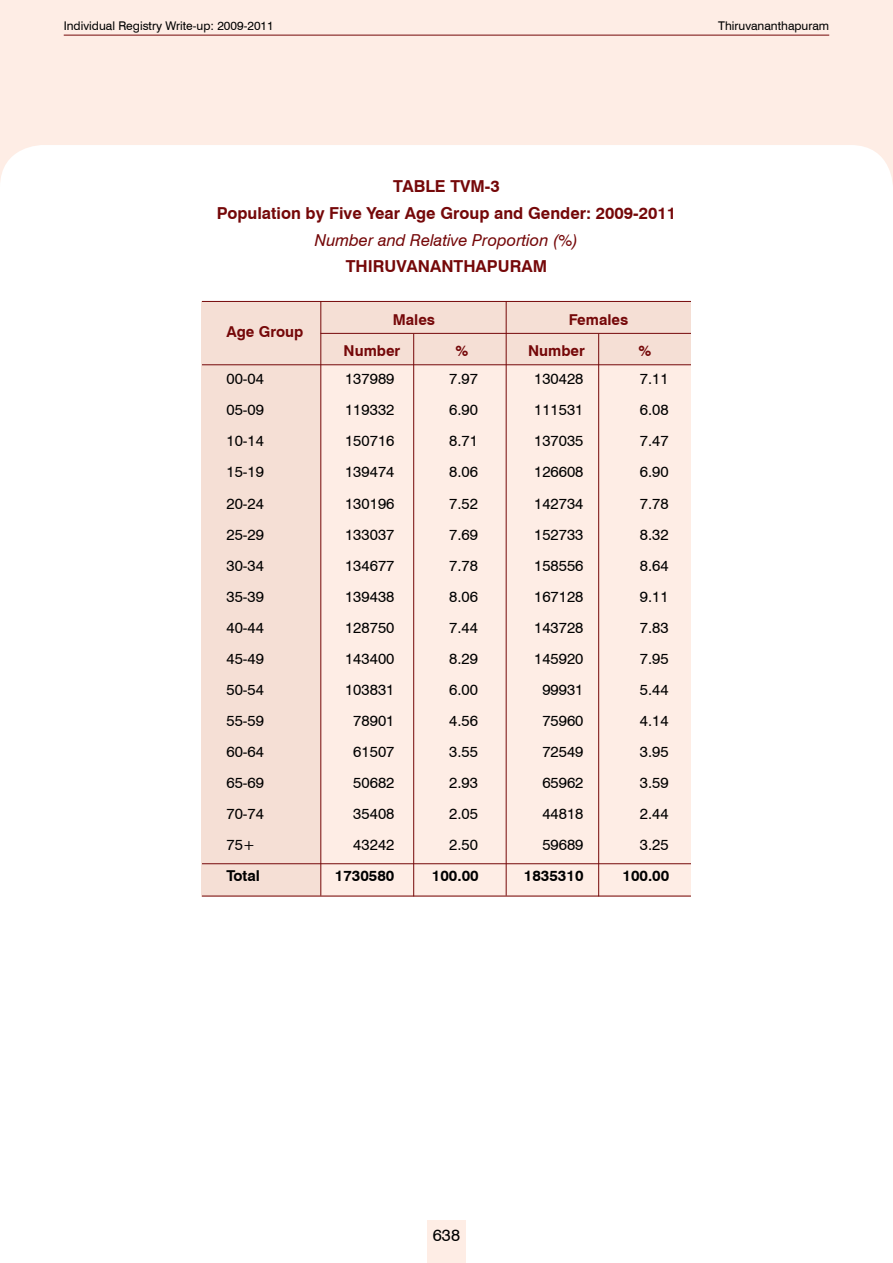
<style>
.page{position:relative;width:893px;height:1263px;background:#fff}
.page>*{position:absolute;margin:0;border:0;box-sizing:border-box;transform-origin:0 0}
.t1{font:700 16.5px/26.7px "Swiss 721 BT";color:#750809;text-align:center}
.t2{font:italic 16.5px "Swiss 721 BT";color:#750809}
.t3{font:16.5px "Swiss 721 BT";color:#000}
.t4{font:15px "Swiss 721 BT";color:#000}
.t5{font:700 15px "Swiss 721 BT";color:#750809}
.t6{font:700 15px "Swiss 721 BT";color:#000}
.t7{font:12px "Swiss 721 BT";color:#000}
</style>
<div class="page">
<div style="left:0;top:0;width:893px;height:211px;background:#feede5"></div>
<div style="left:0;top:145px;width:893px;height:1118px;background:#fff;border-radius:43px"></div>
<div style="left:427px;top:1220px;width:39px;height:43px;background:#feede5"></div>
<hr style="left:64px;top:35px;width:765px;height:1px;background:#750809">
<div style="left:202px;top:301px;width:489px;height:595px;background:#f5dfd5"></div>
<div style="left:321px;top:365px;width:370px;height:531px;background:#feede5"></div>
<hr style="left:202px;top:896px;width:489px;height:1px;background:#750809">
<hr style="left:202px;top:863px;width:489px;height:1px;background:#750809">
<hr style="left:320px;top:333px;width:371px;height:1px;background:#750809">
<hr style="left:202px;top:301px;width:489px;height:1px;background:#750809">
<hr style="left:202px;top:364px;width:489px;height:1px;background:#750809">
<hr style="left:320px;top:301px;width:1px;height:595px;background:#750809">
<hr style="left:506px;top:301px;width:1px;height:595px;background:#750809">
<hr style="left:413px;top:334px;width:1px;height:562px;background:#750809">
<hr style="left:598px;top:334px;width:1px;height:562px;background:#750809">
<p class="t7" style="left:64px;top:19px;width:212px">Individual Registry Write-up: 2009-2011</p>
<p class="t7" style="left:718px;top:19px;width:113px">Thiruvananthapuram</p>
<p class="t1" style="left:217px;top:173px;width:461px">TABLE TVM-3<br>Population by Five Year Age Group and Gender: 2009-2011</p>
<p class="t2" style="left:315px;top:230px;width:265px">Number and Relative Proportion (%)</p>
<p class="t1" style="left:346px;top:253px;width:203px">THIRUVANANTHAPURAM</p>
<p class="t5" style="left:226px;top:322px;width:78px">Age Group</p>
<p class="t5" style="left:393px;top:310px;width:44px">Males</p>
<p class="t5" style="left:569px;top:310px;width:61px">Females</p>
<p class="t5" style="left:344px;top:341px;width:58px">Number</p>
<p class="t5" style="left:455px;top:341px;width:14px">%</p>
<p class="t5" style="left:528px;top:341px;width:58px">Number</p>
<p class="t5" style="left:638px;top:341px;width:14px">%</p>
<p class="t4" style="left:226px;top:370px;width:39px">00-04</p>
<p class="t4" style="left:345px;top:370px;width:51px">137989</p>
<p class="t4" style="left:449px;top:370px;width:30px">7.97</p>
<p class="t4" style="left:534px;top:370px;width:51px">130428</p>
<p class="t4" style="left:640px;top:370px;width:30px">7.11</p>
<p class="t4" style="left:226px;top:401px;width:39px">05-09</p>
<p class="t4" style="left:345px;top:401px;width:51px">119332</p>
<p class="t4" style="left:449px;top:401px;width:30px">6.90</p>
<p class="t4" style="left:534px;top:401px;width:51px">111531</p>
<p class="t4" style="left:640px;top:401px;width:30px">6.08</p>
<p class="t4" style="left:226px;top:432px;width:39px">10-14</p>
<p class="t4" style="left:345px;top:432px;width:51px">150716</p>
<p class="t4" style="left:449px;top:432px;width:30px">8.71</p>
<p class="t4" style="left:534px;top:432px;width:51px">137035</p>
<p class="t4" style="left:640px;top:432px;width:30px">7.47</p>
<p class="t4" style="left:226px;top:463px;width:39px">15-19</p>
<p class="t4" style="left:345px;top:463px;width:51px">139474</p>
<p class="t4" style="left:449px;top:463px;width:30px">8.06</p>
<p class="t4" style="left:534px;top:463px;width:51px">126608</p>
<p class="t4" style="left:640px;top:463px;width:30px">6.90</p>
<p class="t4" style="left:226px;top:494px;width:39px">20-24</p>
<p class="t4" style="left:345px;top:494px;width:51px">130196</p>
<p class="t4" style="left:449px;top:494px;width:30px">7.52</p>
<p class="t4" style="left:534px;top:494px;width:51px">142734</p>
<p class="t4" style="left:640px;top:494px;width:30px">7.78</p>
<p class="t4" style="left:226px;top:525px;width:39px">25-29</p>
<p class="t4" style="left:345px;top:525px;width:51px">133037</p>
<p class="t4" style="left:449px;top:525px;width:30px">7.69</p>
<p class="t4" style="left:534px;top:525px;width:51px">152733</p>
<p class="t4" style="left:640px;top:525px;width:30px">8.32</p>
<p class="t4" style="left:226px;top:556px;width:39px">30-34</p>
<p class="t4" style="left:345px;top:556px;width:51px">134677</p>
<p class="t4" style="left:449px;top:556px;width:30px">7.78</p>
<p class="t4" style="left:534px;top:556px;width:51px">158556</p>
<p class="t4" style="left:640px;top:556px;width:30px">8.64</p>
<p class="t4" style="left:226px;top:587px;width:39px">35-39</p>
<p class="t4" style="left:345px;top:587px;width:51px">139438</p>
<p class="t4" style="left:449px;top:587px;width:30px">8.06</p>
<p class="t4" style="left:534px;top:587px;width:51px">167128</p>
<p class="t4" style="left:640px;top:587px;width:30px">9.11</p>
<p class="t4" style="left:226px;top:618px;width:39px">40-44</p>
<p class="t4" style="left:345px;top:618px;width:51px">128750</p>
<p class="t4" style="left:449px;top:618px;width:30px">7.44</p>
<p class="t4" style="left:534px;top:618px;width:51px">143728</p>
<p class="t4" style="left:640px;top:618px;width:30px">7.83</p>
<p class="t4" style="left:226px;top:649px;width:39px">45-49</p>
<p class="t4" style="left:345px;top:649px;width:51px">143400</p>
<p class="t4" style="left:449px;top:649px;width:30px">8.29</p>
<p class="t4" style="left:534px;top:649px;width:51px">145920</p>
<p class="t4" style="left:640px;top:649px;width:30px">7.95</p>
<p class="t4" style="left:226px;top:680px;width:39px">50-54</p>
<p class="t4" style="left:345px;top:680px;width:51px">103831</p>
<p class="t4" style="left:449px;top:680px;width:30px">6.00</p>
<p class="t4" style="left:542px;top:680px;width:43px">99931</p>
<p class="t4" style="left:640px;top:680px;width:30px">5.44</p>
<p class="t4" style="left:226px;top:711px;width:39px">55-59</p>
<p class="t4" style="left:353px;top:711px;width:43px">78901</p>
<p class="t4" style="left:449px;top:711px;width:30px">4.56</p>
<p class="t4" style="left:542px;top:711px;width:43px">75960</p>
<p class="t4" style="left:640px;top:711px;width:30px">4.14</p>
<p class="t4" style="left:226px;top:742px;width:39px">60-64</p>
<p class="t4" style="left:353px;top:742px;width:43px">61507</p>
<p class="t4" style="left:449px;top:742px;width:30px">3.55</p>
<p class="t4" style="left:542px;top:742px;width:43px">72549</p>
<p class="t4" style="left:640px;top:742px;width:30px">3.95</p>
<p class="t4" style="left:226px;top:773px;width:39px">65-69</p>
<p class="t4" style="left:353px;top:773px;width:43px">50682</p>
<p class="t4" style="left:449px;top:773px;width:30px">2.93</p>
<p class="t4" style="left:542px;top:773px;width:43px">65962</p>
<p class="t4" style="left:640px;top:773px;width:30px">3.59</p>
<p class="t4" style="left:226px;top:804px;width:39px">70-74</p>
<p class="t4" style="left:353px;top:804px;width:43px">35408</p>
<p class="t4" style="left:449px;top:804px;width:30px">2.05</p>
<p class="t4" style="left:542px;top:804px;width:43px">44818</p>
<p class="t4" style="left:640px;top:804px;width:30px">2.44</p>
<p class="t4" style="left:226px;top:835px;width:30px">75+</p>
<p class="t4" style="left:353px;top:835px;width:43px">43242</p>
<p class="t4" style="left:449px;top:835px;width:30px">2.50</p>
<p class="t4" style="left:542px;top:835px;width:43px">59689</p>
<p class="t4" style="left:640px;top:835px;width:30px">3.25</p>
<p class="t6" style="left:226px;top:866px;width:35px">Total</p>
<p class="t6" style="left:335px;top:866px;width:61px">1730580</p>
<p class="t6" style="left:432px;top:866px;width:48px">100.00</p>
<p class="t6" style="left:524px;top:866px;width:61px">1835310</p>
<p class="t6" style="left:622px;top:866px;width:48px">100.00</p>
<p class="t3" style="left:433px;top:1225px;width:29px">638</p>
</div>
